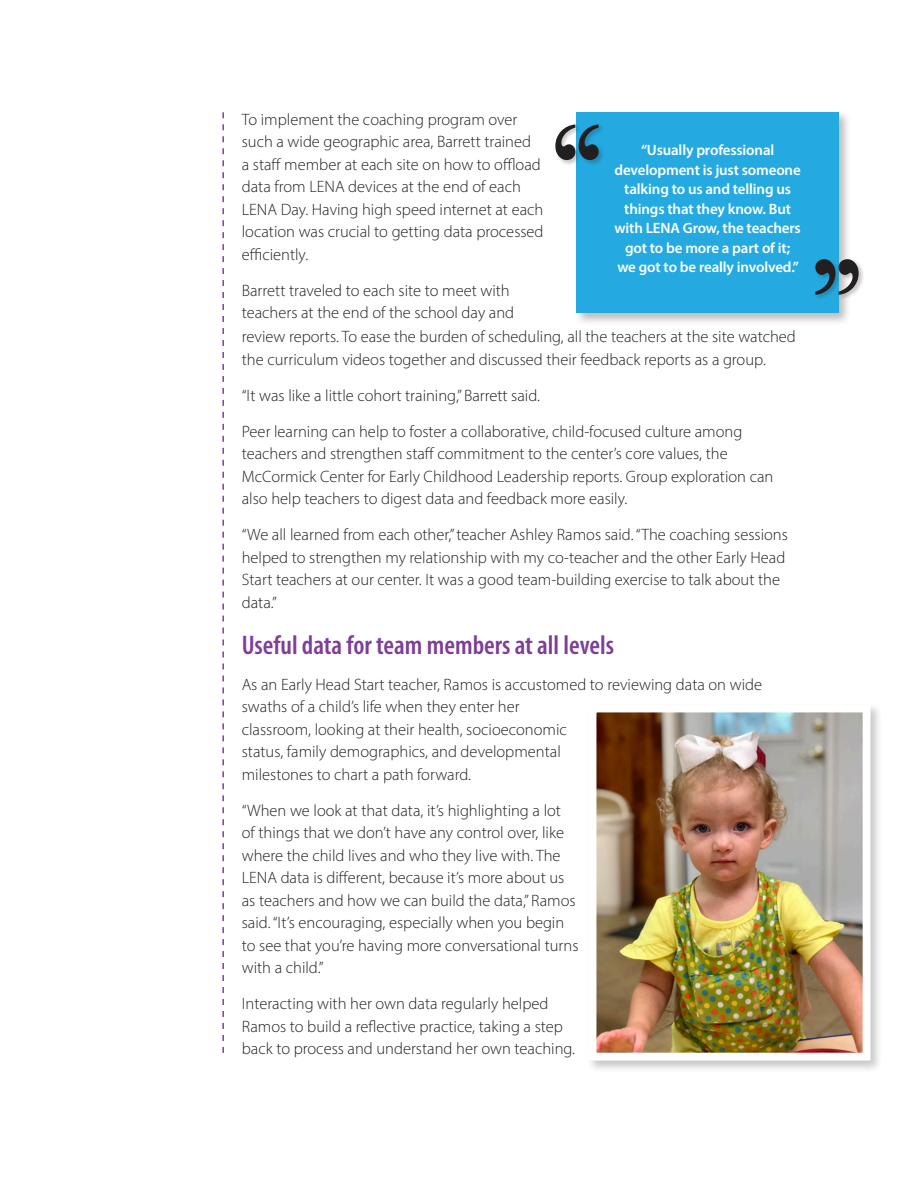
<style>
.page{position:relative;width:918px;height:1188px;background:#fff}
.page>*{position:absolute;margin:0;border:0;box-sizing:border-box;transform-origin:0 0}
.Subheadings{font:600 condensed 27px "Myriad Pro";color:#7e3e98}
.Body_Font{font:300 16.5px/22.5px "Myriad Pro";color:#231f20}
.Quote_Font{font:600 15px/19.5px "Myriad Pro";letter-spacing:-.01em;color:#fff;text-align:center}
</style>
<div class="page">
<svg style="left:222px;top:112px;width:2px;height:941px"></svg>
<div style="left:574px;top:109px;width:277px;height:217px;background:#231f20;opacity:.3"></div>
<div style="left:576px;top:112px;width:263px;height:201px;background:#24aae1"></div>
<div style="left:554px;top:124px;width:50px;height:42px;background:#231f20;opacity:.25"></div>
<svg style="left:555px;top:124px;width:44px;height:36px"></svg>
<div style="left:814px;top:258px;width:50px;height:43px;background:#231f20;opacity:.25"></div>
<svg style="left:815px;top:259px;width:44px;height:36px"></svg>
<div style="left:586px;top:702px;width:297px;height:371px;background:#231f20;opacity:.25"></div>
<img style="left:598px;top:714px;width:264px;height:338px">
<div style="left:589px;top:705px;width:282px;height:356px;border:8px solid #fff"></div>
<p class="Body_Font" style="left:242px;top:108px;width:303px">To implement the coaching program over such a wide geographic area, Barrett trained<br>a staff member at each site on how to offload data from LENA devices at the end of each LENA Day. Having high speed internet at each location was crucial to getting data processed efficiently.</p>
<p class="Body_Font" style="left:242px;top:279px;width:274px">Barrett traveled to each site to meet with teachers at the end of the school day and</p>
<p class="Body_Font" style="left:242px;top:325px;width:556px">review reports. To ease the burden of scheduling, all the teachers at the site watched the curriculum videos together and discussed their feedback reports as a group.</p>
<p class="Body_Font" style="left:242px;top:384px;width:300px">“It was like a little cohort training,” Barrett said.</p>
<p class="Body_Font" style="left:242px;top:420px;width:533px">Peer learning can help to foster a collaborative, child-focused culture among teachers and strengthen staff commitment to the center’s core values, the McCormick Center for Early Childhood Leadership reports. Group exploration can also help teachers to digest data and feedback more easily.</p>
<p class="Body_Font" style="left:242px;top:523px;width:548px">“We all learned from each other,” teacher Ashley Ramos said. “The coaching sessions helped to strengthen my relationship with my co-teacher and the other Early Head Start teachers at our center. It was a good team-building exercise to talk about the data.”</p>
<p class="Subheadings" style="left:242px;top:630px;width:374px">Useful data for team members at all levels</p>
<p class="Body_Font" style="left:242px;top:673px;width:522px">As an Early Head Start teacher, Ramos is accustomed to reviewing data on wide swaths of a child’s life when they enter her<br>classroom, looking at their health, socioeconomic<br>status, family demographics, and developmental<br>milestones to chart a path forward.</p>
<p class="Body_Font" style="left:242px;top:799px;width:338px">“When we look at that data, it’s highlighting a lot<br>of things that we don’t have any control over, like where the child lives and who they live with. The LENA data is different, because it’s more about us as teachers and how we can build the data,” Ramos said. “It’s encouraging, especially when you begin to see that you’re having more conversational turns with a child.”</p>
<p class="Body_Font" style="left:242px;top:992px;width:335px">Interacting with her own data regularly helped<br>Ramos to build a reflective practice, taking a step back to process and understand her own teaching.</p>
<p class="Quote_Font" style="left:615px;top:140px;width:188px">“Usually professional development is just someone talking to us and telling us things that they know. But with LENA Grow, the teachers got to be more a part of it; we got to be really involved.”</p>
</div>
